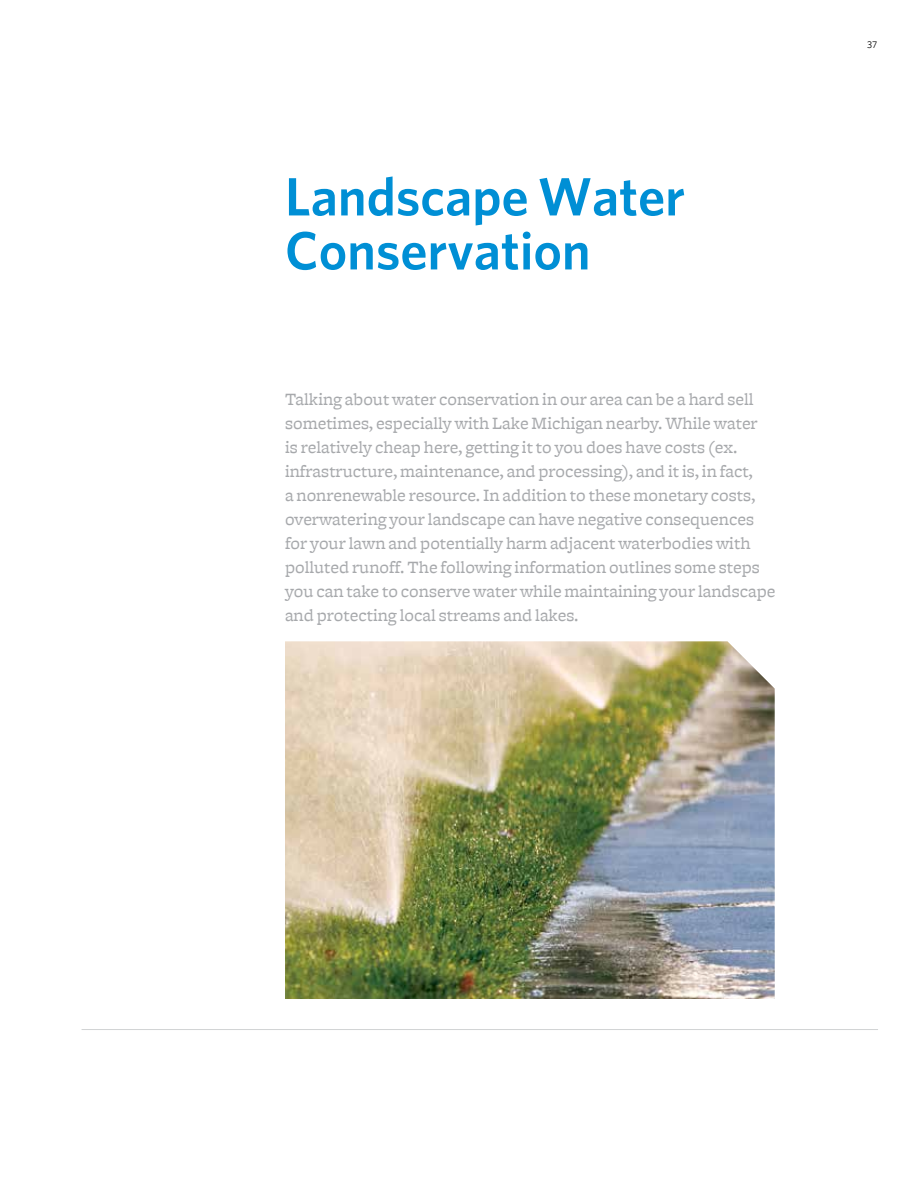
<style>
.page{position:relative;width:918px;height:1188px;background:#fff}
.page>*{position:absolute;margin:0;border:0;box-sizing:border-box;transform-origin:0 0}
.t1{font:700 54px/54px "CMAP Sans";color:#008fd5}
.t2{font:18px/24px "CMAP Serif";color:#a7a9ac}
.t3{font:9.75px "CMAP Sans";color:#000}
</style>
<div class="page">
<hr style="left:82px;top:1029px;width:796px;height:1px;background:#d1d3d4">
<img style="left:285px;top:641px;width:490px;height:358px">
<h1 class="t1" style="left:285px;top:168px;width:402px">Landscape Water<br>Conservation</h1>
<p class="t2" style="left:285px;top:388px;width:492px">Talking about water conservation in our area can be a hard sell sometimes, especially with Lake Michigan nearby. While water<br>is relatively cheap here, getting it to you does have costs (ex. infrastructure, maintenance, and processing), and it is, in fact,<br>a nonrenewable resource. In addition to these monetary costs, overwatering your landscape can have negative consequences for your lawn and potentially harm adjacent waterbodies with polluted runoff. The following information outlines some steps you can take to conserve water while maintaining your landscape and protecting local streams and lakes.</p>
<p class="t3" style="left:867px;top:38px;width:12px">37</p>
</div>
